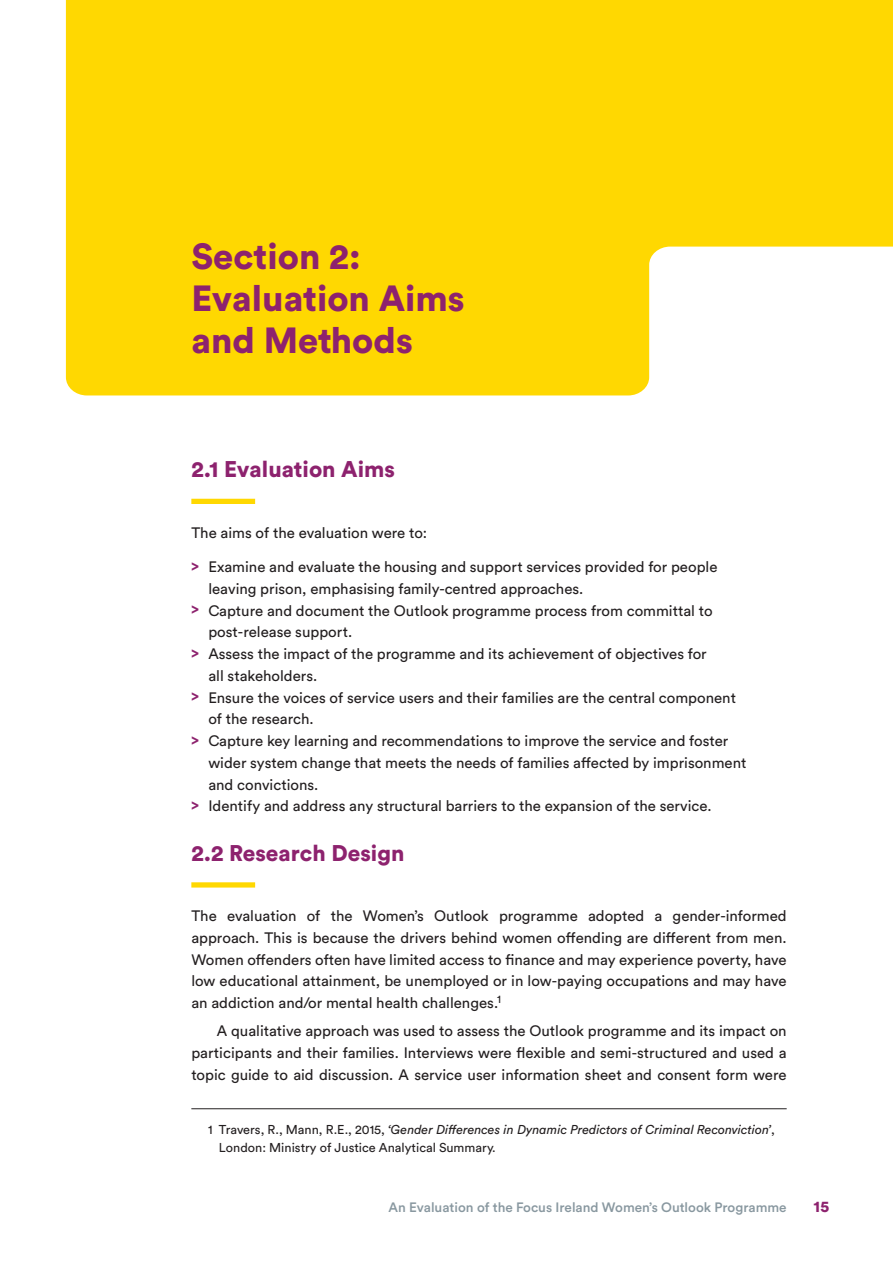
<style>
.page{position:relative;width:893px;height:1263px;background:#fff}
.page>*{position:absolute;margin:0;border:0;box-sizing:border-box;transform-origin:0 0}
.Section_head{font:900 36px/42px "Circular Std";color:#8d226e}
.A_head{font:900 22.5px "Circular Std";color:#8d226e}
.t1{font:900 15.75px "Circular Std";color:#8d226e}
.Main_text___no_inden{font:15px/21.8px "Circular Std";color:#231f20}
.Main_text___indent{font:15px/21.8px "Circular Std";color:#231f20;text-align:justify}
.t2{font:500 13.5px "Circular Std";color:#8998a0}
.Footnotes_text{font:12.75px/18px "Circular Std";color:#231f20}
.s1{font-weight:900;color:#8d226e}
.s2{font-style:italic}
</style>
<div class="page">
<div style="left:191px;top:499px;width:64px;height:5px;background:#ffd801"></div>
<div style="left:191px;top:882px;width:64px;height:5px;background:#ffd801"></div>
<hr style="left:191px;top:1108px;width:596px;height:1px;background:#231f20">
<svg style="left:66px;top:0;width:827px;height:395px;background:#ffdc1d"></svg>
<div style="left:191px;top:374px;width:64px;height:8px;background:#ffd801"></div>
<p class="Section_head" style="left:191px;top:234px;width:275px">Section 2:<br>Evaluation Aims and Methods</p>
<p class="A_head" style="left:191px;top:455px;width:205px">2.1 Evaluation Aims</p>
<p class="Main_text___no_inden" style="left:191px;top:521px;width:237px">The aims of the evaluation were to:</p>
<p class="Main_text___no_inden" style="left:208px;top:556px;width:511px;text-indent:-17px"><span class="s1">&gt;</span> Examine and evaluate the housing and support services provided for people leaving prison, emphasising family-centred approaches.</p>
<p class="Main_text___no_inden" style="left:208px;top:599px;width:506px;text-indent:-17px"><span class="s1">&gt;</span> Capture and document the Outlook programme process from committal to post-release support.</p>
<p class="Main_text___no_inden" style="left:208px;top:643px;width:500px;text-indent:-17px"><span class="s1">&gt;</span> Assess the impact of the programme and its achievement of objectives for all stakeholders.</p>
<p class="Main_text___no_inden" style="left:208px;top:686px;width:529px;text-indent:-17px"><span class="s1">&gt;</span> Ensure the voices of service users and their families are the central component of the research.</p>
<p class="Main_text___no_inden" style="left:208px;top:730px;width:540px;text-indent:-17px"><span class="s1">&gt;</span> Capture key learning and recommendations to improve the service and foster wider system change that meets the needs of families affected by imprisonment and convictions.</p>
<p class="Main_text___no_inden" style="left:191px;top:795px;width:522px"><span class="s1">&gt;</span> Identify and address any structural barriers to the expansion of the service.</p>
<p class="A_head" style="left:191px;top:838px;width:215px">2.2 Research Design</p>
<p class="Main_text___no_inden" style="left:191px;top:905px;width:597px;text-align:justify">The evaluation of the Women’s Outlook programme adopted a gender-informed approach. This is because the drivers behind women offending are different from men.<br>Women offenders often have limited access to finance and may experience poverty, have low educational attainment, be unemployed or in low-paying occupations and may have an addiction and/or mental health challenges.<sup>1</sup></p>
<p class="Main_text___indent" style="left:191px;top:1020px;width:597px;text-indent:26px">A qualitative approach was used to assess the Outlook programme and its impact on participants and their families. Interviews were flexible and semi-structured and used a topic guide to aid discussion. A service user information sheet and consent form were</p>
<p class="Footnotes_text" style="left:219px;top:1121px;width:557px;text-indent:-11px">1 Travers, R., Mann, R.E., 2015, <span class="s2">‘Gender Differences in Dynamic Predictors of Criminal Reconviction’</span>,<br>London: Ministry of Justice Analytical Summary.</p>
<p class="t2" style="left:388px;top:1199px;width:400px">An Evaluation of the Focus Ireland Women’s Outlook Programme</p>
<p class="t1" style="left:814px;top:1196px;width:17px">15</p>
</div>
